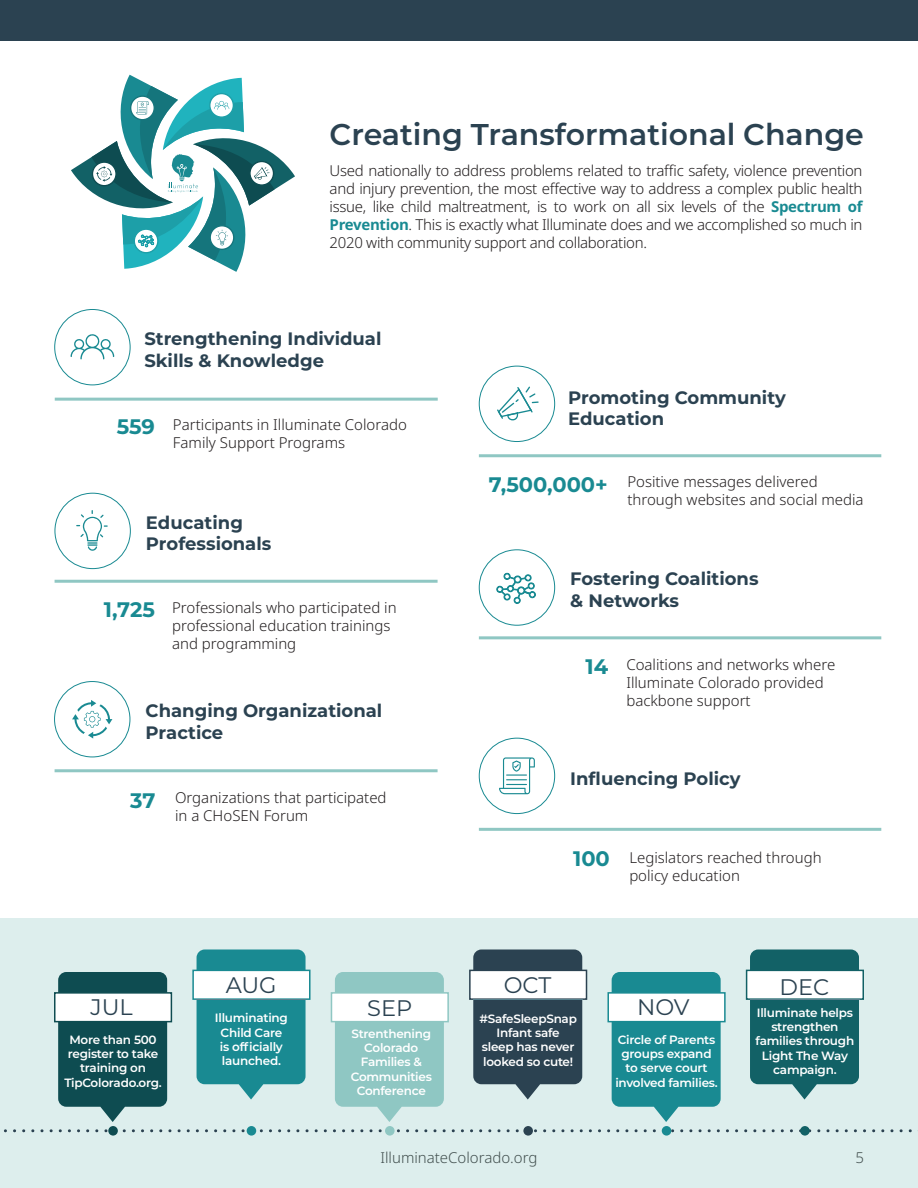
<style>
.page{position:relative;width:918px;height:1188px;background:#fff}
.page>*{position:absolute;margin:0;border:0;box-sizing:border-box;transform-origin:0 0}
.Section_Header{font:600 30px "Montserrat";color:#2b4251}
.t1{font:22.5px "Montserrat";color:#2b4251}
.Section_Header_3_TEA{font:700 21px "Montserrat";color:#198a92}
.Section_Header_2{font:700 21px "Montserrat";color:#198a92}
.Section_Header_2-2{font:700 18px/21.6px "Montserrat";color:#2b4251}
.Paragraph_-_left_jus{font:300 15px/18px "Noto Sans";color:#231f20}
.t2{font:600 12px/14.4px "Montserrat";letter-spacing:-.02em;color:#fff;text-align:center}
.s1{font-weight:700;color:#198a92}
</style>
<div class="page">
<div style="left:0;top:918px;width:918px;height:270px;background:#ddeeed"></div>
<svg style="left:4px;top:1129px;width:914px;height:3px"></svg>
<svg style="left:197px;top:950px;width:109px;height:150px;background:#31969d"></svg>
<div style="left:192px;top:970px;width:119px;height:30px;background:#fff;border:2px solid #198a92"></div>
<hr style="left:197px;top:1000px;width:109px;height:1px;background:#198a92">
<svg style="left:58px;top:972px;width:109px;height:150px;background:#265f63"></svg>
<div style="left:54px;top:992px;width:118px;height:30px;background:#fff;border:2px solid #0e4c51"></div>
<hr style="left:58px;top:1022px;width:109px;height:1px;background:#0e4c51">
<svg style="left:335px;top:972px;width:109px;height:150px;background:#98cbc7"></svg>
<div style="left:331px;top:992px;width:118px;height:30px;background:#fff;border:2px solid #8fc7c3"></div>
<hr style="left:335px;top:1022px;width:109px;height:1px;background:#8fc7c3">
<svg style="left:473px;top:950px;width:109px;height:150px;background:#415764"></svg>
<div style="left:469px;top:970px;width:118px;height:30px;background:#fff;border:2px solid #2b4251"></div>
<hr style="left:473px;top:1000px;width:109px;height:1px;background:#2b4251">
<svg style="left:612px;top:972px;width:109px;height:150px;background:#30969d"></svg>
<div style="left:607px;top:992px;width:119px;height:30px;background:#fff;border:2px solid #198a92"></div>
<hr style="left:612px;top:1022px;width:109px;height:1px;background:#198a92">
<svg style="left:750px;top:950px;width:109px;height:150px;background:#2a7276"></svg>
<div style="left:746px;top:970px;width:118px;height:30px;background:#fff;border:2px solid #126166"></div>
<hr style="left:750px;top:1000px;width:109px;height:1px;background:#126166">
<div style="left:54px;top:309px;width:77px;height:76px;border:1px solid #198a92;border-radius:50%"></div>
<svg style="left:71px;top:334px;width:43px;height:25px"></svg>
<hr style="left:55px;top:398px;width:383px;height:3px;background:#8fc7c3">
<div style="left:55px;top:493px;width:76px;height:76px;border:1px solid #198a92;border-radius:50%"></div>
<svg style="left:76px;top:510px;width:32px;height:41px"></svg>
<hr style="left:55px;top:580px;width:383px;height:3px;background:#8fc7c3">
<div style="left:54px;top:681px;width:76px;height:76px;border:1px solid #198a92;border-radius:50%"></div>
<svg style="left:72px;top:700px;width:40px;height:39px"></svg>
<hr style="left:55px;top:769px;width:383px;height:3px;background:#8fc7c3">
<div style="left:479px;top:366px;width:76px;height:76px;border:1px solid #198a92;border-radius:50%"></div>
<svg style="left:497px;top:387px;width:42px;height:33px"></svg>
<hr style="left:479px;top:454px;width:402px;height:3px;background:#8fc7c3">
<div style="left:479px;top:549px;width:76px;height:77px;border:1px solid #198a92;border-radius:50%"></div>
<svg style="left:496px;top:572px;width:40px;height:32px"></svg>
<hr style="left:479px;top:636px;width:402px;height:3px;background:#8fc7c3">
<div style="left:479px;top:738px;width:76px;height:76px;border:1px solid #198a92;border-radius:50%"></div>
<svg style="left:499px;top:757px;width:36px;height:37px"></svg>
<hr style="left:479px;top:828px;width:402px;height:3px;background:#8fc7c3">
<svg style="left:71px;top:75px;width:224px;height:197px"></svg>
<div style="left:108px;top:1126px;width:10px;height:10px;background:#0e4c51;border-radius:50%"></div>
<div style="left:247px;top:1126px;width:9px;height:10px;background:#198a92;border-radius:50%"></div>
<div style="left:662px;top:1126px;width:9px;height:10px;background:#198a92;border-radius:50%"></div>
<div style="left:385px;top:1126px;width:10px;height:10px;background:#8fc7c3;border-radius:50%"></div>
<div style="left:523px;top:1126px;width:10px;height:10px;background:#2b4251;border-radius:50%"></div>
<div style="left:800px;top:1126px;width:10px;height:10px;background:#126166;border-radius:50%"></div>
<div style="left:0;top:0;width:918px;height:40px;background:#2b4251"></div>
<p class="Section_Header" style="left:330px;top:114px;width:536px">Creating Transformational Change</p>
<p class="Paragraph_-_left_jus" style="left:330px;top:162px;width:534px;text-align:justify">Used nationally to address problems related to traffic safety, violence prevention and injury prevention, the most effective way to address a complex public health issue, like child maltreatment, is to work on all six levels of the <span class="s1">Spectrum of Prevention</span>. This is exactly what Illuminate does and we accomplished so much in 2020 with community support and collaboration.</p>
<p class="Section_Header_2-2" style="left:144px;top:327px;width:239px">Strengthening Individual</p>
<p class="Section_Header_2-2" style="left:144px;top:349px;width:181px">Skills &amp; Knowledge</p>
<p class="Section_Header_3_TEA" style="left:117px;top:412px;width:40px">559</p>
<p class="Paragraph_-_left_jus" style="left:173px;top:416px;width:236px">Participants in Illuminate Colorado<br>Family Support Programs</p>
<p class="Section_Header_2-2" style="left:146px;top:511px;width:127px">Educating<br>Professionals</p>
<p class="Section_Header_2" style="left:104px;top:595px;width:53px">1,725</p>
<p class="Paragraph_-_left_jus" style="left:172px;top:599px;width:226px">Professionals who participated in professional education trainings and programming</p>
<p class="Section_Header_2-2" style="left:146px;top:699px;width:238px">Changing Organizational</p>
<p class="Section_Header_2-2" style="left:146px;top:721px;width:79px">Practice</p>
<p class="Section_Header_3_TEA" style="left:130px;top:785px;width:27px">37</p>
<p class="Paragraph_-_left_jus" style="left:175px;top:789px;width:213px">Organizations that participated</p>
<p class="Paragraph_-_left_jus" style="left:175px;top:807px;width:135px">in a CHoSEN Forum</p>
<p class="t1" style="left:226px;top:970px;width:53px">AUG</p>
<p class="t1" style="left:90px;top:991px;width:44px">JUL</p>
<p class="t1" style="left:367px;top:993px;width:47px">SEP</p>
<p class="t2" style="left:215px;top:1010px;width:75px">Illuminating<br>Child Care is officially launched.</p>
<p class="t2" style="left:351px;top:1026px;width:83px">Strenthening<br>Colorado<br>Families &amp;<br>Communities<br>Conference</p>
<p class="t2" style="left:64px;top:1032px;width:99px">More than 500 register to take training on<br>TipColorado.org.</p>
<p class="Section_Header_2-2" style="left:568px;top:386px;width:219px">Promoting Community<br>Education</p>
<p class="Section_Header_3_TEA" style="left:489px;top:469px;width:120px">7,500,000+</p>
<p class="Paragraph_-_left_jus" style="left:627px;top:473px;width:238px">Positive messages delivered through websites and social media</p>
<p class="Section_Header_2-2" style="left:570px;top:567px;width:190px">Fostering Coalitions</p>
<p class="Section_Header_2-2" style="left:570px;top:589px;width:110px">&amp; Networks</p>
<p class="Section_Header_3_TEA" style="left:586px;top:651px;width:24px">14</p>
<p class="Paragraph_-_left_jus" style="left:626px;top:656px;width:210px">Coalitions and networks where<br>Illuminate Colorado provided backbone support</p>
<p class="Section_Header_2-2" style="left:570px;top:766px;width:172px">Influencing Policy</p>
<p class="Section_Header_3_TEA" style="left:573px;top:844px;width:38px">100</p>
<p class="Paragraph_-_left_jus" style="left:629px;top:849px;width:194px">Legislators reached through</p>
<p class="Paragraph_-_left_jus" style="left:629px;top:867px;width:112px">policy education</p>
<p class="t1" style="left:504px;top:970px;width:49px">OCT</p>
<p class="t1" style="left:780px;top:971px;width:51px">DEC</p>
<p class="t1" style="left:637px;top:991px;width:54px">NOV</p>
<p class="t2" style="left:479px;top:1011px;width:99px">#SafeSleepSnap<br>Infant safe sleep has never looked so cute!</p>
<p class="t2" style="left:756px;top:1005px;width:100px">Illuminate helps strengthen families through<br>Light The Way campaign.</p>
<p class="t2" style="left:615px;top:1032px;width:104px">Circle of Parents groups expand to serve court involved families.</p>
<p class="Paragraph_-_left_jus" style="left:380px;top:1149px;width:159px">IlluminateColorado.org</p>
<p class="Paragraph_-_left_jus" style="left:855px;top:1149px;width:10px">5</p>
</div>
